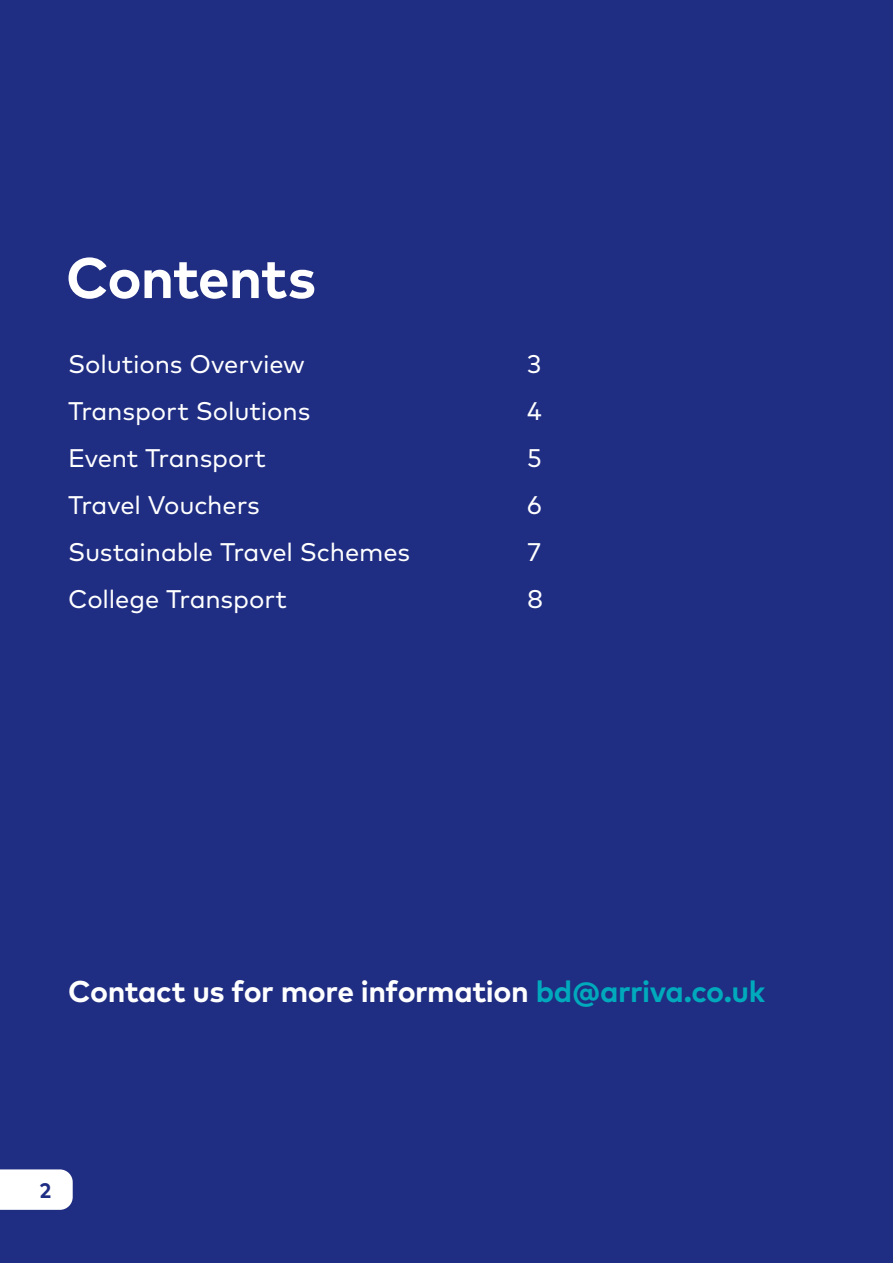
<style>
.page{position:relative;width:893px;height:1263px;background:#1f2d82}
.page>*{position:absolute;margin:0;border:0;box-sizing:border-box;transform-origin:0 0}
.t1{font:700 57px "Mark Pro";letter-spacing:-.025em;color:#fff}
.t2{font:700 30px "Mark Pro";letter-spacing:-.015em;color:#fff}
.Company{font:25.5px "Mark Pro";letter-spacing:-.005em;color:#fff}
.t3{font:700 21px "Mark Pro";color:#1f2d82}
.s1{color:#00aabc}
</style>
<div class="page">
<svg style="left:0;top:1169px;width:73px;height:41px"></svg>
<p class="t1" style="left:66px;top:235px;width:252px">Contents</p>
<p class="Company" style="left:68px;top:345px;width:238px">Solutions Overview</p>
<p class="Company" style="left:527px;top:345px;width:16px">3</p>
<p class="Company" style="left:68px;top:392px;width:244px">Transport Solutions</p>
<p class="Company" style="left:527px;top:392px;width:16px">4</p>
<p class="Company" style="left:68px;top:439px;width:200px">Event Transport</p>
<p class="Company" style="left:527px;top:439px;width:16px">5</p>
<p class="Company" style="left:68px;top:486px;width:193px">Travel Vouchers</p>
<p class="Company" style="left:527px;top:486px;width:16px">6</p>
<p class="Company" style="left:68px;top:533px;width:344px">Sustainable Travel Schemes</p>
<p class="Company" style="left:527px;top:533px;width:15px">7</p>
<p class="Company" style="left:68px;top:580px;width:221px">College Transport</p>
<p class="Company" style="left:527px;top:580px;width:18px">8</p>
<p class="t2" style="left:68px;top:968px;width:699px">Contact us for more information <span class="s1">bd@arriva.co.uk</span></p>
<p class="t3" style="left:40px;top:1174px;width:13px">2</p>
</div>
